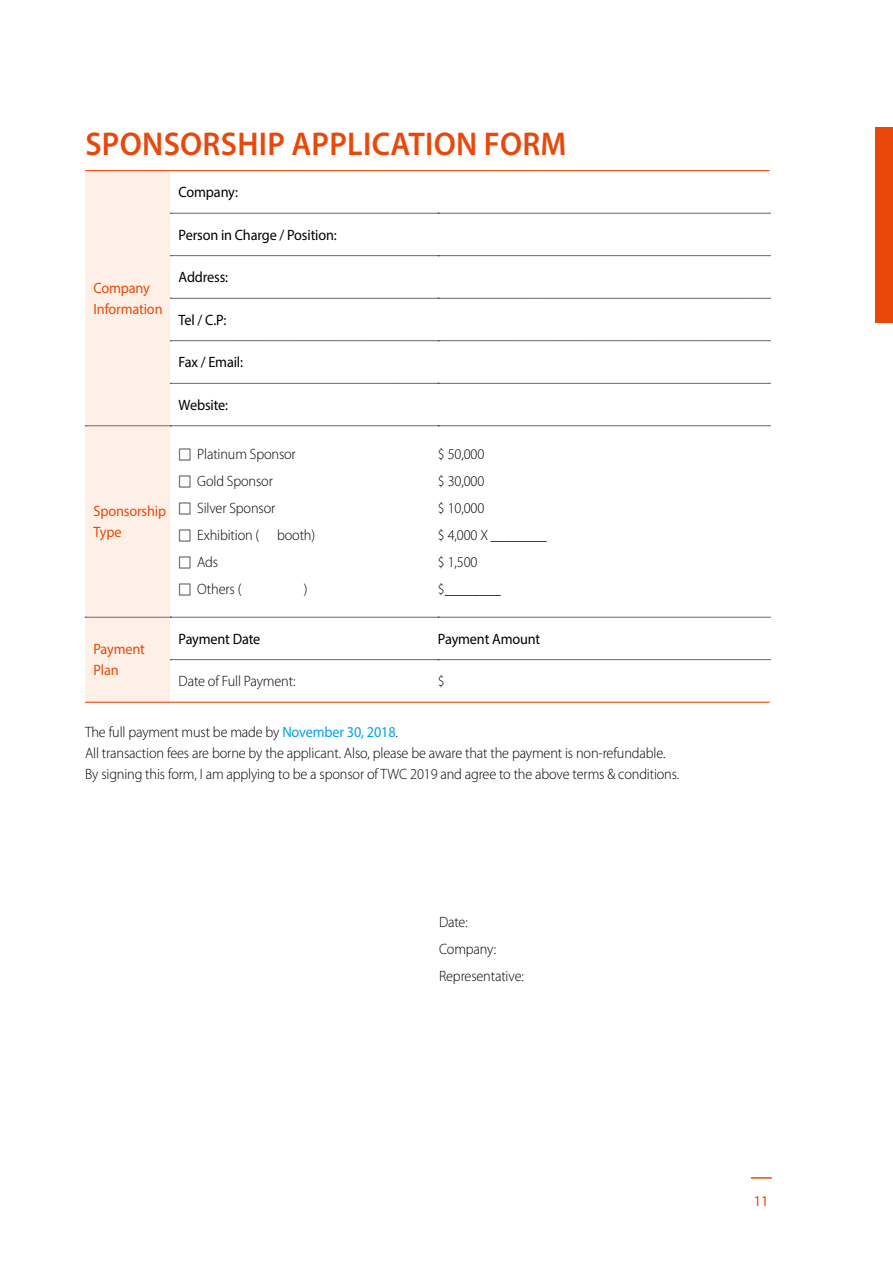
<style>
.page{position:relative;width:893px;height:1263px;background:#fff}
.page>*{position:absolute;margin:0;border:0;box-sizing:border-box;transform-origin:0 0}
.t1{font:600 33px "Myriad Pro";letter-spacing:.01em;color:#e9480a;scale:.95 1}
.t2{font:300 15px/27px "Myriad Pro";letter-spacing:-.01em;color:#000;scale:.95 1}
.t3{font:15px "Myriad Pro";letter-spacing:-.01em;color:#000;scale:.95 1}
.t4{font:15px/21px "Myriad Pro";letter-spacing:-.01em;color:#e9480a;scale:.95 1}
.s1{font-family:"Ko Pub Dotum"}
.s2{font-weight:400;color:#00a1e9}
</style>
<div class="page">
<div style="left:85px;top:171px;width:85px;height:531px;background:#fef0e6"></div>
<svg style="left:170px;top:213px;width:600px;height:1px"></svg>
<svg style="left:170px;top:255px;width:600px;height:1px"></svg>
<svg style="left:170px;top:298px;width:600px;height:1px"></svg>
<svg style="left:170px;top:340px;width:600px;height:1px"></svg>
<svg style="left:170px;top:383px;width:600px;height:1px"></svg>
<svg style="left:85px;top:426px;width:685px;height:1px"></svg>
<svg style="left:85px;top:617px;width:685px;height:1px"></svg>
<svg style="left:170px;top:659px;width:600px;height:1px"></svg>
<hr style="left:85px;top:170px;width:85px;height:1px;background:#e9480a">
<hr style="left:170px;top:170px;width:268px;height:1px;background:#e9480a">
<hr style="left:438px;top:170px;width:332px;height:1px;background:#e9480a">
<hr style="left:85px;top:702px;width:85px;height:1px;background:#e9480a">
<hr style="left:170px;top:702px;width:268px;height:1px;background:#e9480a">
<hr style="left:438px;top:702px;width:332px;height:1px;background:#e9480a">
<hr style="left:751px;top:1177px;width:21px;height:2px;background:#e9480a">
<div style="left:876px;top:128px;width:17px;height:195px;background:#e9480a"></div>
<h1 class="t1" style="left:85px;top:123px;width:508px">SPONSORSHIP APPLICATION FORM</h1>
<p class="t4" style="left:94px;top:277px;width:74px">Company<br>Information</p>
<p class="t3" style="left:179px;top:183px;width:64px">Company:</p>
<p class="t3" style="left:179px;top:225px;width:168px">Person in Charge / Position:</p>
<p class="t3" style="left:179px;top:268px;width:54px">Address:</p>
<p class="t3" style="left:179px;top:310px;width:52px">Tel / C.P:</p>
<p class="t3" style="left:179px;top:353px;width:69px">Fax / Email:</p>
<p class="t3" style="left:179px;top:395px;width:54px">Website:</p>
<p class="t4" style="left:94px;top:500px;width:78px">Sponsorship<br>Type</p>
<p class="t2" style="left:179px;top:441px;width:125px"><span class="s1">□</span> Platinum Sponsor</p>
<p class="t2" style="left:179px;top:468px;width:101px"><span class="s1">□</span> Gold Sponsor</p>
<p class="t2" style="left:179px;top:495px;width:103px"><span class="s1">□</span> Silver Sponsor</p>
<p class="t2" style="left:179px;top:522px;width:145px"><span class="s1">□</span> Exhibition ( booth)</p>
<p class="t2" style="left:179px;top:549px;width:43px"><span class="s1">□</span> Ads</p>
<p class="t2" style="left:179px;top:576px;width:68px"><span class="s1">□</span> Others (</p>
<p class="t2" style="left:304px;top:576px;width:5px">)</p>
<p class="t2" style="left:438px;top:441px;width:116px">$ 50,000<br>$ 30,000<br>$ 10,000<br>$ 4,000 X ________ $ 1,500<br>$________</p>
<p class="t3" style="left:179px;top:629px;width:88px">Payment Date</p>
<p class="t3" style="left:438px;top:629px;width:109px">Payment Amount</p>
<p class="t2" style="left:179px;top:668px;width:125px">Date of Full Payment:</p>
<p class="t2" style="left:438px;top:668px;width:9px">$</p>
<p class="t2" style="left:85px;top:721px;width:627px;line-height:21px">The full payment must be made by <span class="s2">November 30, 2018</span>.<br>All transaction fees are borne by the applicant. Also, please be aware that the payment is non-refundable.<br>By signing this form, I am applying to be a sponsor of TWC 2019 and agree to the above terms &amp; conditions.</p>
<p class="t4" style="left:94px;top:638px;width:56px">Payment<br>Plan</p>
<p class="t2" style="left:439px;top:908px;width:91px">Date:<br>Company:<br>Representative:</p>
<p class="t4" style="left:754px;top:1191px;width:17px">11</p>
</div>
